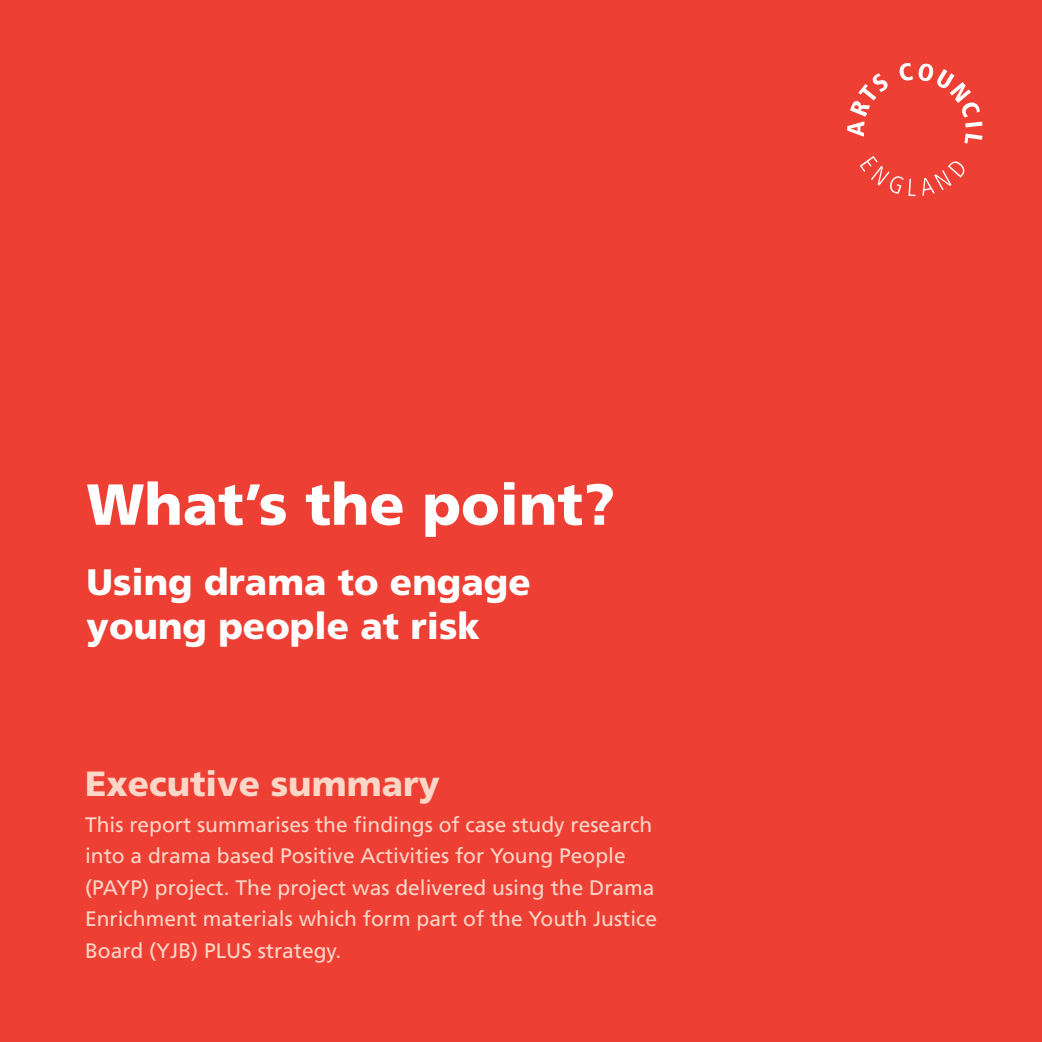
<style>
.page{position:relative;width:1042px;height:1042px;background:#ee3f34}
.page>*{position:absolute;margin:0;border:0;box-sizing:border-box;transform-origin:0 0}
.t1{font:900 57.75px "Frutiger";color:#fff}
.t2{font:900 36.75px/44.1px "Frutiger";color:#fff}
.t3{font:900 35px "Frutiger";color:#fcd6c7}
.t4{font:21px/31.5px "Frutiger";color:#fcd6c7}
</style>
<div class="page">
<svg style="left:847px;top:73px;width:41px;height:64px"></svg>
<svg style="left:899px;top:63px;width:83px;height:64px"></svg>
<svg style="left:964px;top:133px;width:18px;height:10px"></svg>
<svg style="left:860px;top:156px;width:55px;height:40px"></svg>
<svg style="left:922px;top:161px;width:43px;height:35px"></svg>
<h1 class="t1" style="left:87px;top:470px;width:530px">What’s the point?</h1>
<h2 class="t2" style="left:87px;top:559px;width:446px">Using drama to engage young people at risk</h2>
<h3 class="t3" style="left:85px;top:762px;width:356px">Executive summary</h3>
<p class="t4" style="left:85px;top:808px;width:574px">This report summarises the findings of case study research into a drama based Positive Activities for Young People (PAYP) project. The project was delivered using the Drama Enrichment materials which form part of the Youth Justice Board (YJB) PLUS strategy.</p>
</div>
